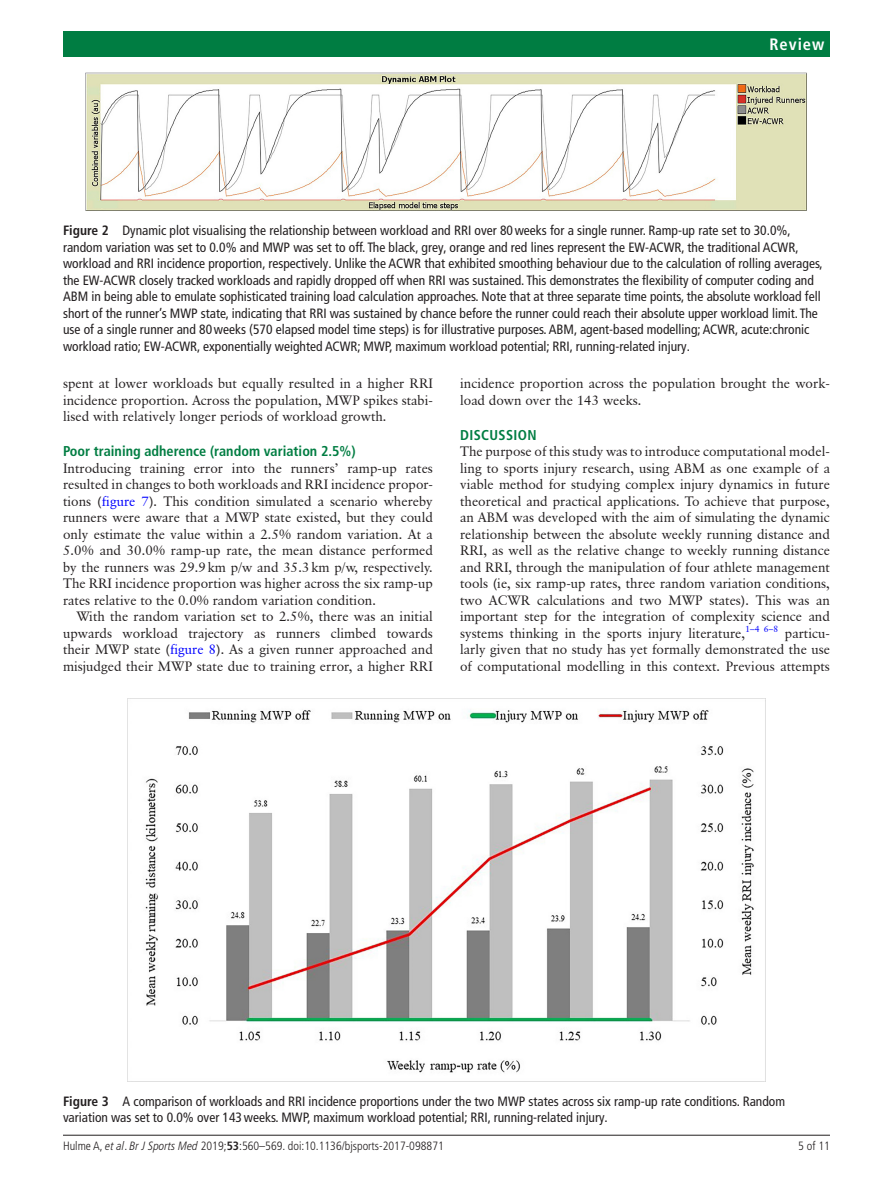
<style>
.page{position:relative;width:893px;height:1191px;background:#fff}
.page>*{position:absolute;margin:0;border:0;box-sizing:border-box;transform-origin:0 0}
.t1{font:700 condensed 16.5px "Frutiger LT Pro";letter-spacing:.055em;color:#fff}
.t2{font:700 condensed 14.25px "Frutiger LT Pro";color:#007d42}
.t3{font:13.5px/16.5px "Classical Garamond BT";color:#231f20;text-align:justify}
.t4{font:condensed 13.5px/16.5px "Frutiger LT Pro";color:#231f20}
.t5{font:300 condensed 12px "Frutiger LT Pro";color:#231f20}
.s1{font-weight:700}
.s2{color:#00f}
.s3{font-style:italic}
</style>
<div class="page">
<hr style="left:63px;top:1134px;width:767px;height:1px;background:#231f20">
<div style="left:63px;top:31px;width:767px;height:25px;background:#007d42"></div>
<img style="left:85px;top:72px;width:722px;height:139px">
<img style="left:127px;top:698px;width:638px;height:383px">
<p class="t1" style="left:769px;top:34px;width:56px">Review</p>
<p class="t4" style="left:63px;top:222px;width:761px"><span class="s1">Figure 2</span> Dynamic plot visualising the relationship between workload and RRI over 80weeks for a single runner. Ramp-up rate set to 30.0%, random variation was set to 0.0% and MWP was set to off. The black, grey, orange and red lines represent the EW-ACWR, the traditional ACWR, workload and RRI incidence proportion, respectively. Unlike the ACWR that exhibited smoothing behaviour due to the calculation of rolling averages, the EW-ACWR closely tracked workloads and rapidly dropped off when RRI was sustained. This demonstrates the flexibility of computer coding and ABM in being able to emulate sophisticated training load calculation approaches. Note that at three separate time points, the absolute workload fell short of the runner’s MWP state, indicating that RRI was sustained by chance before the runner could reach their absolute upper workload limit. The use of a single runner and 80weeks (570 elapsed model time steps) is for illustrative purposes. ABM, agent-based modelling; ACWR, acute:chronic workload ratio; EW-ACWR, exponentially weighted ACWR; MWP, maximum workload potential; RRI, running-related injury.</p>
<p class="t3" style="left:63px;top:375px;width:371px">spent at lower workloads but equally resulted in a higher RRI incidence proportion. Across the population, MWP spikes stabi&shy;lised with relatively longer periods of workload growth.</p>
<p class="t2" style="left:63px;top:443px;width:294px">Poor training adherence (random variation 2.5%)</p>
<p class="t3" style="left:63px;top:459px;width:371px">Introducing training error into the runners’ ramp-up rates resulted in changes to both workloads and RRI incidence propor&shy;tions (<span class="s2">figure 7</span>). This condition simulated a scenario whereby runners were aware that a MWP state existed, but they could only estimate the value within a 2.5% random variation. At a 5.0% and 30.0% ramp-up rate, the mean distance performed by the runners was 29.9km p/w and 35.3km p/w, respectively.<br>The RRI incidence proportion was higher across the six ramp-up rates relative to the 0.0% random variation condition.</p>
<p class="t3" style="left:63px;top:608px;width:371px;text-indent:14px">With the random variation set to 2.5%, there was an initial upwards workload trajectory as runners climbed towards their MWP state (<span class="s2">figure 8</span>). As a given runner approached and misjudged their MWP state due to training error, a higher RRI</p>
<p class="t3" style="left:460px;top:375px;width:371px">incidence proportion across the population brought the work&shy;load down over the 143 weeks.</p>
<p class="t2" style="left:460px;top:426px;width:78px">Discussion</p>
<p class="t3" style="left:460px;top:443px;width:371px">The purpose of this study was to introduce computational model&shy;ling to sports injury research, using ABM as one example of a viable method for studying complex injury dynamics in future theoretical and practical applications. To achieve that purpose, an ABM was developed with the aim of simulating the dynamic relationship between the absolute weekly running distance and RRI, as well as the relative change to weekly running distance and RRI, through the manipulation of four athlete management tools (ie, six ramp-up rates, three random variation conditions, two ACWR calculations and two MWP states). This was an important step for the integration of complexity science and systems thinking in the sports injury literature,<sup>1–4</sup> <sup>6–8</sup></p>
<p class="t3" style="left:460px;top:625px;width:371px;text-indent:325px">particu&shy;larly given that no study has yet formally demonstrated the use of computational modelling in this context. Previous attempts</p>
<p class="t4" style="left:63px;top:1092px;width:724px"><span class="s1">Figure 3</span> A comparison of workloads and RRI incidence proportions under the two MWP states across six ramp-up rate conditions. Random variation was set to 0.0% over 143weeks. MWP, maximum workload potential; RRI, running-related injury.</p>
<p class="t5" style="left:63px;top:1138px;width:382px">Hulme A, <span class="s3">et al</span>. <span class="s3">Br J Sports Med</span> 2019;<span class="s1">53</span>:560–569. doi:10.1136/bjsports-2017-098871</p>
<p class="t5" style="left:798px;top:1138px;width:33px">5 of 11</p>
</div>
